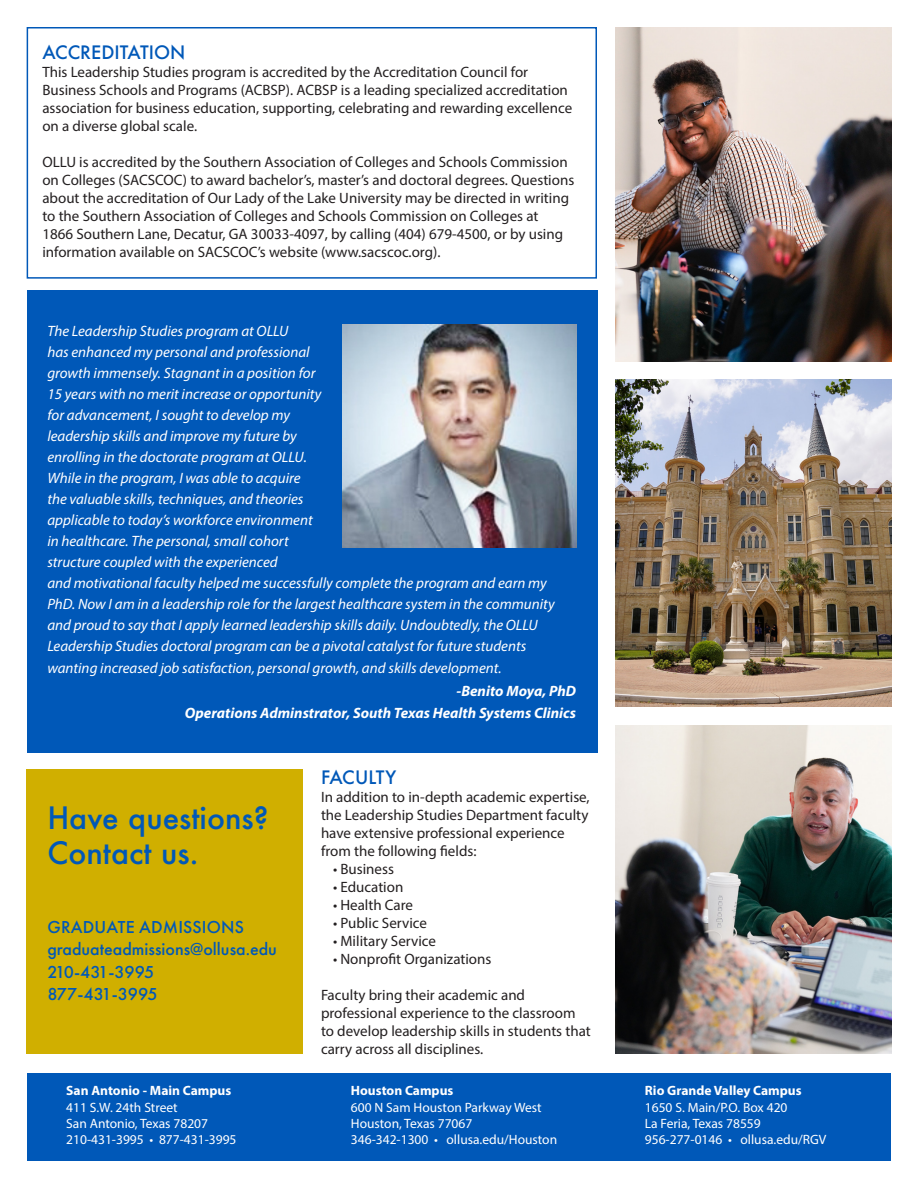
<style>
.page{position:relative;width:918px;height:1188px;background:#fff}
.page>*{position:absolute;margin:0;border:0;box-sizing:border-box;transform-origin:0 0}
.t1{font:500 30px "Futura";color:#0058b8}
.t2{font:500 18px "Futura PT";color:#0058b8}
.Bulleted_list{font:500 18px "Futura";color:#0058b8}
.t3{font:500 18px "Futura PT";letter-spacing:-.045em;color:#0058b8}
.Bulleted_list-2{font:15px/18px "Myriad Pro";color:#231f20}
.t4{font:italic 15px/21px "Myriad Pro";color:#fff}
.t5{font:italic 700 15px "Myriad Pro";color:#fff}
.t6{font:13.5px "Myriad Pro";color:#fff}
.t7{font:700 13.5px "Myriad Pro";color:#fff}
</style>
<div class="page">
<div style="left:27px;top:27px;width:570px;height:252px;border:2px solid #0058b8"></div>
<div style="left:27px;top:291px;width:570px;height:462px;background:#0058b8"></div>
<div style="left:27px;top:769px;width:276px;height:285px;background:#d0af00"></div>
<img style="left:343px;top:325px;width:233px;height:222px">
<img style="left:615px;top:380px;width:277px;height:326px">
<img style="left:615px;top:726px;width:277px;height:328px">
<div style="left:27px;top:1074px;width:864px;height:87px;background:#0058b8"></div>
<img style="left:615px;top:27px;width:277px;height:335px">
<p class="Bulleted_list" style="left:42px;top:40px;width:145px">ACCREDITATION</p>
<p class="Bulleted_list-2" style="left:42px;top:63px;width:531px">This Leadership Studies program is accredited by the Accreditation Council for Business Schools and Programs (ACBSP). ACBSP is a leading specialized accreditation association for business education, supporting, celebrating and rewarding excellence on a diverse global scale.</p>
<p class="Bulleted_list-2" style="left:42px;top:153px;width:533px">OLLU is accredited by the Southern Association of Colleges and Schools Commission on Colleges (SACSCOC) to award bachelor’s, master’s and doctoral degrees. Questions about the accreditation of Our Lady of the Lake University may be directed in writing to the Southern Association of Colleges and Schools Commission on Colleges at<br>1866 Southern Lane, Decatur, GA 30033-4097, by calling (404) 679-4500, or by using information available on SACSCOC’s website (www.sacscoc.org).</p>
<p class="t4" style="left:47px;top:320px;width:509px">The Leadership Studies program at OLLU<br>has enhanced my personal and professional<br>growth immensely. Stagnant in a position for<br>15 years with no merit increase or opportunity<br>for advancement, I sought to develop my<br>leadership skills and improve my future by<br>enrolling in the doctorate program at OLLU.<br>While in the program, I was able to acquire<br>the valuable skills, techniques, and theories<br>applicable to today’s workforce environment<br>in healthcare. The personal, small cohort<br>structure coupled with the experienced<br>and motivational faculty helped me successfully complete the program and earn my PhD. Now I am in a leadership role for the largest healthcare system in the community and proud to say that I apply learned leadership skills daily. Undoubtedly, the OLLU Leadership Studies doctoral program can be a pivotal catalyst for future students</p>
<p class="t4" style="left:47px;top:658px;width:456px">wanting increased job satisfaction, personal growth, and skills development.</p>
<p class="t5" style="left:457px;top:681px;width:121px">-Benito Moya, PhD</p>
<p class="t5" style="left:185px;top:703px;width:393px">Operations Adminstrator, South Texas Health Systems Clinics</p>
<p class="t1" style="left:47px;top:797px;width:223px">Have questions?</p>
<p class="t1" style="left:47px;top:832px;width:153px">Contact us.</p>
<p class="t2" style="left:47px;top:916px;width:198px">GRADUATE ADMISSIONS</p>
<p class="t2" style="left:47px;top:938px;width:231px">graduateadmissions@ollusa.edu</p>
<p class="t3" style="left:47px;top:961px;width:109px">210-431-3995</p>
<p class="t2" style="left:47px;top:983px;width:112px">877-431-3995</p>
<p class="t7" style="left:66px;top:1082px;width:167px">San Antonio - Main Campus</p>
<p class="t6" style="left:66px;top:1099px;width:113px">411 S.W. 24th Street</p>
<p class="t6" style="left:66px;top:1115px;width:143px">San Antonio, Texas 78207</p>
<p class="t6" style="left:66px;top:1131px;width:172px">210-431-3995 • 877-431-3995</p>
<p class="Bulleted_list" style="left:321px;top:765px;width:77px">FACULTY</p>
<p class="Bulleted_list-2" style="left:321px;top:788px;width:270px">In addition to in-depth academic expertise, the Leadership Studies Department faculty have extensive professional experience from the following fields:</p>
<p class="Bulleted_list-2" style="left:333px;top:860px;width:62px">• Business</p>
<p class="Bulleted_list-2" style="left:333px;top:878px;width:72px">• Education</p>
<p class="Bulleted_list-2" style="left:333px;top:896px;width:82px">• Health Care</p>
<p class="Bulleted_list-2" style="left:333px;top:914px;width:96px">• Public Service</p>
<p class="Bulleted_list-2" style="left:333px;top:932px;width:105px">• Military Service</p>
<p class="Bulleted_list-2" style="left:333px;top:950px;width:160px">• Nonprofit Organizations</p>
<p class="Bulleted_list-2" style="left:321px;top:986px;width:271px">Faculty bring their academic and professional experience to the classroom to develop leadership skills in students that carry across all disciplines.</p>
<p class="t7" style="left:351px;top:1082px;width:104px">Houston Campus</p>
<p class="t6" style="left:351px;top:1099px;width:192px">600 N Sam Houston Parkway West</p>
<p class="t6" style="left:351px;top:1115px;width:123px">Houston, Texas 77067</p>
<p class="t6" style="left:351px;top:1131px;width:208px">346-342-1300 • ollusa.edu/Houston</p>
<p class="t7" style="left:645px;top:1082px;width:158px">Rio Grande Valley Campus</p>
<p class="t6" style="left:645px;top:1099px;width:144px">1650 S. Main/P.O. Box 420</p>
<p class="t6" style="left:645px;top:1115px;width:117px">La Feria, Texas 78559</p>
<p class="t6" style="left:645px;top:1131px;width:183px">956-277-0146 • ollusa.edu/RGV</p>
</div>
